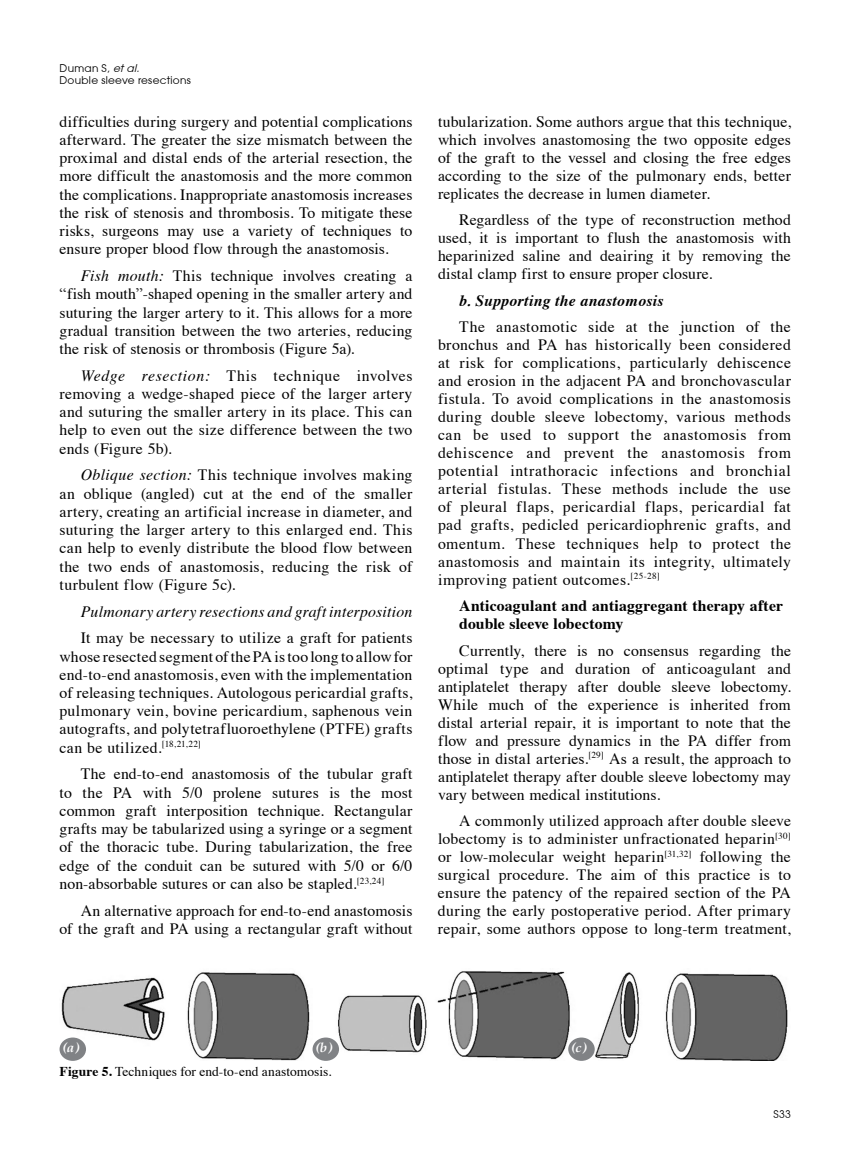
<style>
.page{position:relative;width:859px;height:1170px;background:#fff}
.page>*{position:absolute;margin:0;border:0;box-sizing:border-box;transform-origin:0 0}
.t1{font:15.75px/18px "Times";letter-spacing:.015em;color:#000;text-align:justify}
.t2{font:700 15.75px/18px "Times";letter-spacing:.01em;color:#000}
.t3{font:italic 15.75px "Times";letter-spacing:.015em;color:#000}
.t4{font:italic 700 15.75px "Times";letter-spacing:.02em;color:#000}
.t5{font:13.5px "Times";color:#000}
.t6{font:italic 700 13.5px "Palatino";color:#fff}
.t7{font:10.5px/12.6px "Avant Garde";letter-spacing:.03em;color:#000}
.s1{font-style:italic}
.s2{font-family:"Times New Roman"}
.s3{font-weight:700}
</style>
<div class="page">
<img style="left:60px;top:971px;width:728px;height:89px">
<div style="left:60px;top:1037px;width:26px;height:23px;background:#808285;border-radius:50%"></div>
<div style="left:313px;top:1037px;width:26px;height:23px;background:#808285;border-radius:50%"></div>
<div style="left:568px;top:1037px;width:27px;height:23px;background:#808285;border-radius:50%"></div>
<p class="t7" style="left:60px;top:61px;width:133px">Duman S, <span class="s1">etal.<br></span>Double sleeve resections</p>
<p class="t1" style="left:60px;top:111px;width:354px">difficulties during surgery and potential complications afterward. The greater the size mismatch between the proximal and distal ends of the arterial resection, the more difficult the anastomosis and the more common the complications. Inappropriate anastomosis increases the risk of stenosis and thrombosis. To mitigate these risks, surgeons may use a variety of techniques to ensure proper blood flow through the anastomosis.</p>
<p class="t1" style="left:60px;top:265px;width:354px;text-indent:21px"><span class="s1">Fish mouth:</span> This technique involves creating a <span class="s2">“</span>fish mouth<span class="s2">”</span>-shaped opening in the smaller artery and suturing the larger artery to it. This allows for a more gradual transition between the two arteries, reducing the risk of stenosis or thrombosis (Figure 5a).</p>
<p class="t1" style="left:60px;top:365px;width:354px;text-indent:21px"><span class="s1">Wedge resection:</span> This technique involves removing a wedge-shaped piece of the larger artery and suturing the smaller artery in its place. This can help to even out the size difference between the two ends (Figure 5b).</p>
<p class="t1" style="left:60px;top:464px;width:354px;text-indent:21px"><span class="s1">Oblique section:</span> This technique involves making an oblique (angled) cut at the end of the smaller artery, creating an artificial increase in diameter, and suturing the larger artery to this enlarged end. This can help to evenly distribute the blood flow between the two ends of anastomosis, reducing the risk of turbulent flow (Figure 5c).</p>
<p class="t3" style="left:81px;top:597px;width:333px">Pulmonary artery resections and graft interposition</p>
<p class="t1" style="left:60px;top:627px;width:354px;text-indent:21px">It may be necessary to utilize a graft for patients whose resected segment of the PA is too long to allow for end-to-end anastomosis, even with the implementation of releasing techniques. Autologous pericardial grafts, pulmonary vein, bovine pericardium, saphenous vein autografts, and polytetrafluoroethylene (PTFE) grafts can be utilized.<sup>[18,21,22]</sup></p>
<p class="t1" style="left:60px;top:763px;width:354px;text-indent:21px">The end-to-end anastomosis of the tubular graft to the PA with 5/0 prolene sutures is the most common graft interposition technique. Rectangular grafts may be tabularized using a syringe or a segment of the thoracic tube. During tabularization, the free edge of the conduit can be sutured with 5/0 or 6/0 non-absorbable sutures or can also be stapled.<sup>[23,24]</sup></p>
<p class="t1" style="left:60px;top:899px;width:354px;text-align:right">An alternative approach for end-to-end anastomosis<br>of the graft and PA using a rectangular graft without</p>
<p class="t1" style="left:438px;top:111px;width:354px">tubularization. Some authors argue that this technique, which involves anastomosing the two opposite edges of the graft to the vessel and closing the free edges according to the size of the pulmonary ends, better replicates the decrease in lumen diameter.</p>
<p class="t1" style="left:438px;top:209px;width:354px;text-indent:21px">Regardless of the type of reconstruction method used, it is important to flush the anastomosis with heparinized saline and deairing it by removing the distal clamp first to ensure proper closure.</p>
<p class="t4" style="left:459px;top:286px;width:206px">b. Supporting the anastomosis</p>
<p class="t1" style="left:438px;top:317px;width:354px;text-indent:21px">The anastomotic side at the junction of the bronchus and PA has historically been considered at risk for complications, particularly dehiscence and erosion in the adjacent PA and bronchovascular fistula. To avoid complications in the anastomosis during double sleeve lobectomy, various methods can be used to support the anastomosis from dehiscence and prevent the anastomosis from potential intrathoracic infections and bronchial arterial fistulas. These methods include the use of pleural flaps, pericardial flaps, pericardial fat pad grafts, pedicled pericardiophrenic grafts, and omentum. These techniques help to protect the anastomosis and maintain its integrity, ultimately improving patient outcomes.<sup>[25-28]</sup></p>
<p class="t2" style="left:459px;top:595px;width:325px">Anticoagulant and antiaggregant therapy after double sleeve lobectomy</p>
<p class="t1" style="left:438px;top:640px;width:354px;text-indent:21px">Currently, there is no consensus regarding the optimal type and duration of anticoagulant and antiplatelet therapy after double sleeve lobectomy.<br>While much of the experience is inherited from distal arterial repair, it is important to note that the flow and pressure dynamics in the PA differ from those in distal arteries.<sup>[29]</sup> As a result, the approach to antiplatelet therapy after double sleeve lobectomy may vary between medical institutions.</p>
<p class="t1" style="left:438px;top:810px;width:354px;text-indent:21px">A commonly utilized approach after double sleeve lobectomy is to administer unfractionated heparin<sup>[30] </sup>or low-molecular weight heparin<sup>[31,32]</sup> following the surgical procedure. The aim of this practice is to ensure the patency of the repaired section of the PA during the early postoperative period. After primary repair, some authors oppose to long-term treatment,</p>
<p class="t6" style="left:63px;top:1035px;width:18px">(a)</p>
<p class="t6" style="left:316px;top:1035px;width:17px">(b)</p>
<p class="t6" style="left:571px;top:1035px;width:16px">(c)</p>
<p class="t5" style="left:60px;top:1058px;width:273px"><span class="s3">Figure 5.</span> Techniques for end-to-end anastomosis.</p>
<p class="t7" style="left:773px;top:1107px;width:19px">S33</p>
</div>
